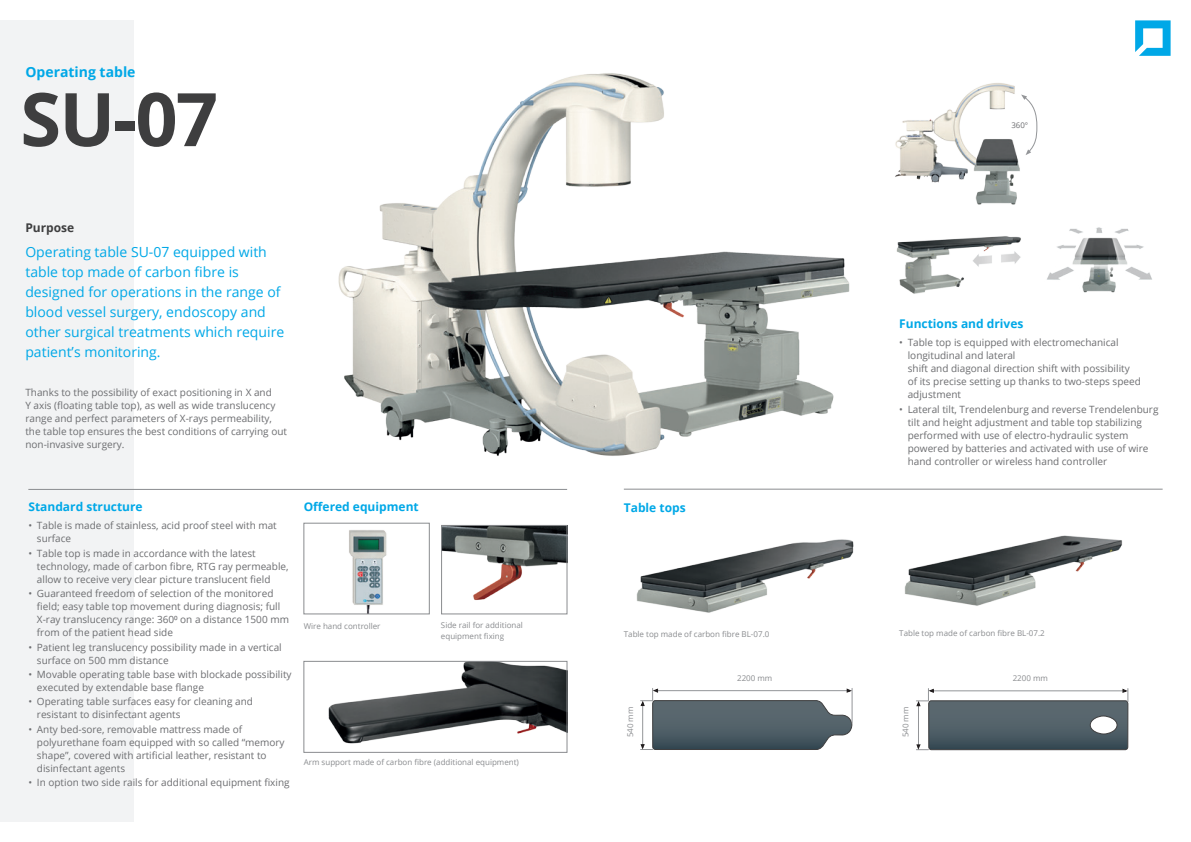
<style>
.page{position:relative;width:1191px;height:842px;background:#fff}
.page>*{position:absolute;margin:0;border:0;box-sizing:border-box;transform-origin:0 0}
.t1{font:700 74px "Open Sans";color:#3e3e3f}
.lead14{font:14px/20px "Open Sans";color:#00a8e7}
.h14{font:700 14px "Open Sans";color:#00a8e7}
.h12{font:700 12px "Open Sans";color:#00a8e7}
.h12_-_black{font:700 12px "Open Sans";color:#3e3e3f}
.p10{font:10px/13px "Open Sans";color:#6c6d70}
.p8{font:8px/11px "Open Sans";color:#8a8c8f}
.p10-2{font:7.9px "Open Sans";color:#6c6d70}
</style>
<div class="page">
<div style="left:0;top:20px;width:133px;height:801px;background:#f2f3f4"></div>
<svg style="left:1135px;top:20px;width:35px;height:36px"></svg>
<img style="left:338px;top:73px;width:512px;height:383px">
<svg style="left:640px;top:688px;width:213px;height:62px"></svg>
<svg style="left:916px;top:688px;width:213px;height:63px"></svg>
<img style="left:443px;top:527px;width:122px;height:73px">
<div style="left:441px;top:525px;width:126px;height:89px;border:1px solid #8a8c8f"></div>
<img style="left:328px;top:663px;width:237px;height:81px">
<div style="left:304px;top:661px;width:263px;height:91px;border:1px solid #8a8c8f"></div>
<img style="left:895px;top:83px;width:120px;height:100px">
<img style="left:961px;top:121px;width:59px;height:84px">
<svg style="left:1021px;top:95px;width:16px;height:60px"></svg>
<hr style="left:624px;top:489px;width:538px;height:1px;background:#8a8c8f">
<hr style="left:28px;top:489px;width:539px;height:1px;background:#8a8c8f">
<img style="left:904px;top:535px;width:219px;height:71px">
<img style="left:349px;top:530px;width:38px;height:82px">
<div style="left:304px;top:523px;width:125px;height:91px;border:1px solid #8a8c8f"></div>
<img style="left:1047px;top:227px;width:105px;height:66px">
<img style="left:896px;top:236px;width:125px;height:58px">
<img style="left:636px;top:539px;width:218px;height:74px">
<p class="h14" style="left:25px;top:62px;width:112px">Operating table</p>
<p class="t1" style="left:20px;top:67px;width:199px">SU-07</p>
<p class="p10-2" style="left:1011px;top:120px;width:18px">360°</p>
<p class="h12_-_black" style="left:25px;top:219px;width:50px">Purpose</p>
<p class="lead14" style="left:25px;top:242px;width:260px">Operating table SU-07 equipped with table top made of carbon fibre is designed for operations in the range of blood vessel surgery, endoscopy and other surgical treatments which require patient’s monitoring.</p>
<p class="p10" style="left:25px;top:386px;width:263px">Thanks to the possibility of exact positioning in X and<br>Y axis (floating table top), as well as wide translucency range and perfect parameters of X-rays permeability, the table top ensures the best conditions of carrying out non-invasive surgery.</p>
<p class="h12" style="left:899px;top:315px;width:126px">Functions and drives</p>
<p class="p10" style="left:907px;top:336px;width:234px;text-indent:-9px">• Table top is equipped with electromechanical longitudinal and lateral<br>shift and diagonal direction shift with possibility of its precise setting up thanks to two-steps speed adjustment</p>
<p class="p10" style="left:907px;top:402px;width:252px;text-indent:-9px">• Lateral tilt, Trendelenburg and reverse Trendelenburg tilt and height adjustment and table top stabilizing performed with use of electro-hydraulic system powered by batteries and activated with use of wire hand controller or wireless hand controller</p>
<p class="h12" style="left:28px;top:498px;width:116px">Standard structure</p>
<p class="p10" style="left:37px;top:519px;width:241px;text-indent:-9px">• Table is made of stainless, acid proof steel with mat surface</p>
<p class="p10" style="left:37px;top:546px;width:253px;text-indent:-9px">• Table top is made in accordance with the latest technology, made of carbon fibre, RTG ray permeable, allow to receive very clear picture translucent field</p>
<p class="p10" style="left:37px;top:587px;width:253px;text-indent:-9px">• Guaranteed freedom of selection of the monitored field; easy table top movement during diagnosis; full X-ray translucency range: 360⁰ on a distance 1500 mm from of the patient head side</p>
<p class="p10" style="left:37px;top:640px;width:246px;text-indent:-9px">• Patient leg translucency possibility made in a vertical surface on 500 mm distance</p>
<p class="p10" style="left:37px;top:667px;width:256px;text-indent:-9px">• Movable operating table base with blockade possibility executed by extendable base flange</p>
<p class="p10" style="left:37px;top:695px;width:217px;text-indent:-9px">• Operating table surfaces easy for cleaning and resistant to disinfectant agents</p>
<p class="p10" style="left:37px;top:722px;width:249px;text-indent:-9px">• Anty bed-sore, removable mattress made of polyurethane foam equipped with so called “memory shape”, covered with artificial leather, resistant to disinfectant agents</p>
<p class="p10" style="left:28px;top:776px;width:263px">• In option two side rails for additional equipment fixing</p>
<p class="h12" style="left:304px;top:498px;width:116px">Offered equipment</p>
<p class="h12" style="left:624px;top:499px;width:63px">Table tops</p>
<p class="p8" style="left:304px;top:620px;width:78px">Wire hand controller</p>
<p class="p8" style="left:441px;top:619px;width:83px">Side rail for additional equipment fixing</p>
<p class="p8" style="left:304px;top:756px;width:217px">Arm support made of carbon fibre (additional equipment)</p>
<p class="p8" style="left:624px;top:628px;width:147px">Table top made of carbon fibre BL-07.0</p>
<p class="p8" style="left:899px;top:627px;width:147px">Table top made of carbon fibre BL-07.2</p>
<p class="p8" style="left:737px;top:672px;width:37px">2200 mm</p>
<p class="p8" style="left:624px;top:737px;width:32px;rotate:-90deg">540 mm</p>
<p class="p8" style="left:899px;top:737px;width:32px;rotate:-90deg">540 mm</p>
<p class="p8" style="left:1012px;top:672px;width:37px">2200 mm</p>
</div>
